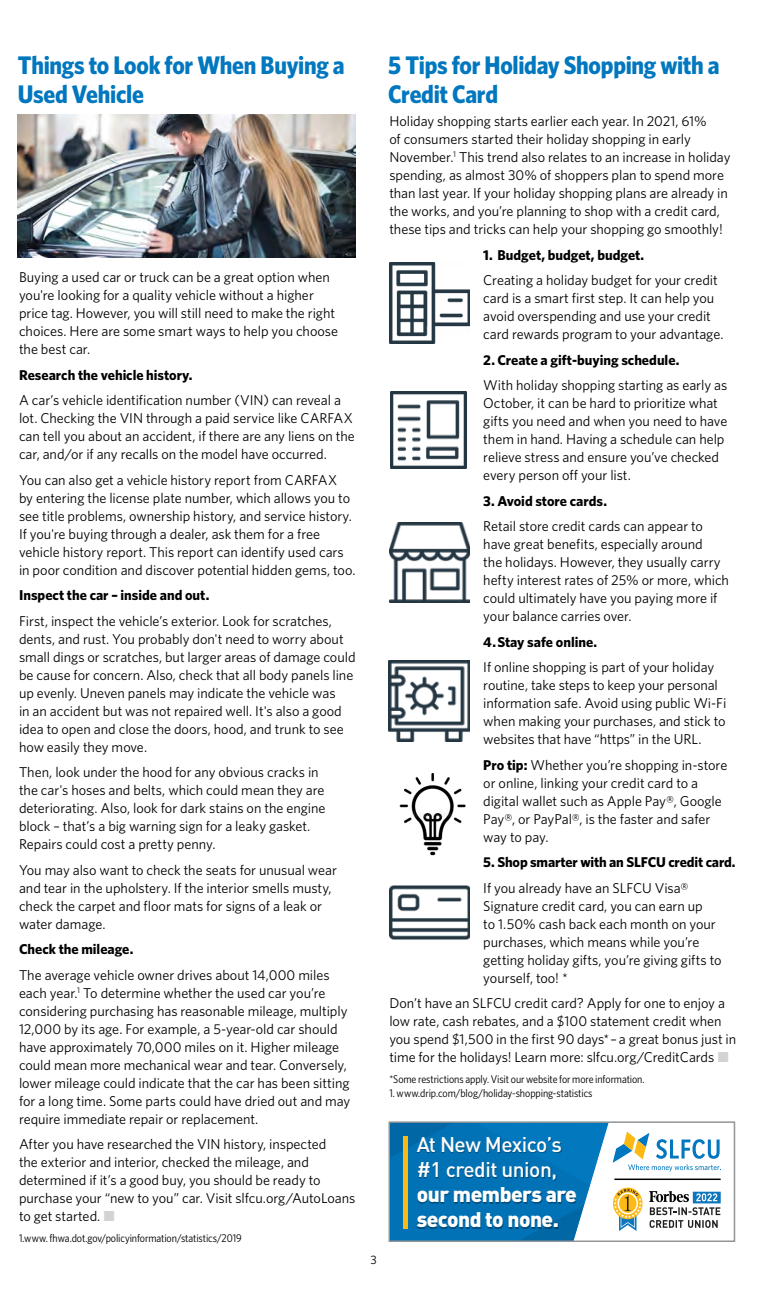
<style>
.page{position:relative;width:783px;height:1296px;background:#fff}
.page>*{position:absolute;margin:0;border:0;box-sizing:border-box;transform-origin:0 0}
.t1{font:700 25.5px/28.5px "Whitney Narrow";letter-spacing:-.01em;color:#0077be}
.t2{font:500 21px/25.2px "DIN Pro";letter-spacing:-.025em;color:#fff}
.t3{font:900 21px/25.2px "DIN Pro";letter-spacing:-.025em;color:#fff}
.t4{font:14.25px/18px "Whitney";letter-spacing:-.005em;color:#000}
.t5{font:700 14.25px "Whitney";color:#000}
.t6{font:12.15px "Whitney";color:#000}
.t7{font:11.25px "Whitney Narrow";letter-spacing:-.01em;color:#000}
.s1{color:#d1d3d4}
.s2{font-weight:700}
</style>
<div class="page">
<img style="left:389px;top:262px;width:81px;height:82px">
<img style="left:391px;top:392px;width:76px;height:76px">
<img style="left:390px;top:522px;width:80px;height:81px">
<img style="left:389px;top:661px;width:81px;height:81px">
<img style="left:390px;top:885px;width:80px;height:55px">
<img style="left:18px;top:115px;width:338px;height:142px">
<img style="left:399px;top:773px;width:67px;height:83px">
<img style="left:392px;top:1124px;width:156px;height:115px">
<div style="left:417px;top:1138px;width:159px;height:90px;background:#000;opacity:.33"></div>
<div style="left:403px;top:1136px;width:5px;height:93px;background:#fdb913"></div>
<div style="left:389px;top:1121px;width:346px;height:121px;border:2px solid #939598"></div>
<svg style="left:548px;top:1122px;width:186px;height:119px"></svg>
<h1 class="t1" style="left:18px;top:50px;width:328px">Things to Look for When Buying a<br>Used Vehicle</h1>
<p class="t4" style="left:19px;top:268px;width:321px">Buying a used car or truck can be a great option when you're looking for a quality vehicle without a higher price tag. However, you will still need to make the right choices. Here are some smart ways to help you choose the best car.</p>
<p class="t5" style="left:19px;top:365px;width:175px">Research the vehicle history.</p>
<p class="t4" style="left:19px;top:391px;width:337px">A car’s vehicle identification number (VIN) can reveal a lot. Checking the VIN through a paid service like CARFAX can tell you about an accident, if there are any liens on the car, and/or if any recalls on the model have occurred.</p>
<p class="t4" style="left:19px;top:470px;width:338px">You can also get a vehicle history report from CARFAX<br>by entering the license plate number, which allows you to see title problems, ownership history, and service history.<br>If you're buying through a dealer, ask them for a free vehicle history report. This report can identify used cars in poor condition and discover potential hidden gems, too.</p>
<p class="t5" style="left:19px;top:586px;width:192px">Inspect the car – inside and out.</p>
<p class="t4" style="left:19px;top:611px;width:338px">First, inspect the vehicle’s exterior. Look for scratches, dents, and rust. You probably don't need to worry about small dings or scratches, but larger areas of damage could be cause for concern. Also, check that all body panels line up evenly. Uneven panels may indicate the vehicle was<br>in an accident but was not repaired well. It's also a good idea to open and close the doors, hood, and trunk to see how easily they move.</p>
<p class="t4" style="left:19px;top:763px;width:308px">Then, look under the hood for any obvious cracks in the car's hoses and belts, which could mean they are deteriorating. Also, look for dark stains on the engine block – that’s a big warning sign for a leaky gasket.<br>Repairs could cost a pretty penny.</p>
<p class="t4" style="left:19px;top:860px;width:319px">You may also want to check the seats for unusual wear and tear in the upholstery. If the interior smells musty, check the carpet and floor mats for signs of a leak or water damage.</p>
<p class="t5" style="left:19px;top:940px;width:116px">Check the mileage.</p>
<p class="t4" style="left:19px;top:965px;width:333px">The average vehicle owner drives about 14,000 miles each year.<sup>1</sup> To determine whether the used car you’re considering purchasing has reasonable mileage, multiply 12,000 by its age. For example, a 5-year-old car should have approximately 70,000 miles on it. Higher mileage could mean more mechanical wear and tear. Conversely, lower mileage could indicate that the car has been sitting for a long time. Some parts could have dried out and may require immediate repair or replacement.</p>
<p class="t4" style="left:19px;top:1135px;width:338px">After you have researched the VIN history, inspected<br>the exterior and interior, checked the mileage, and determined if it’s a good buy, you should be ready to purchase your “new to you” car. Visit slfcu.org/AutoLoans to get started. <span class="s1">■</span></p>
<p class="t7" style="left:19px;top:1231px;width:224px">1.www. fhwa.dot.gov/policyinformation/statistics/2019</p>
<h1 class="t1" style="left:388px;top:50px;width:333px">5 Tips for Holiday Shopping with a<br>Credit Card</h1>
<p class="t4" style="left:389px;top:112px;width:343px">Holiday shopping starts earlier each year. In 2021, 61%<br>of consumers started their holiday shopping in early November.<sup>1</sup> This trend also relates to an increase in holiday spending, as almost 30% of shoppers plan to spend more than last year. If your holiday shopping plans are already in the works, and you’re planning to shop with a credit card, these tips and tricks can help your shopping go smoothly!</p>
<p class="t5" style="left:483px;top:245px;width:162px">1. Budget, budget, budget.</p>
<p class="t4" style="left:483px;top:271px;width:242px">Creating a holiday budget for your credit card is a smart first step. It can help you avoid overspending and use your credit card rewards program to your advantage.</p>
<p class="t5" style="left:483px;top:350px;width:198px">2.Create a gift-buying schedule.</p>
<p class="t4" style="left:483px;top:376px;width:246px">With holiday shopping starting as early as October, it can be hard to prioritize what gifts you need and when you need to have them in hand. Having a schedule can help relieve stress and ensure you’ve checked every person off your list.</p>
<p class="t5" style="left:483px;top:491px;width:125px">3. Avoid store cards.</p>
<p class="t4" style="left:483px;top:517px;width:247px">Retail store credit cards can appear to have great benefits, especially around<br>the holidays. However, they usually carry hefty interest rates of 25% or more, which could ultimately have you paying more if your balance carries over.</p>
<p class="t5" style="left:483px;top:632px;width:115px">4.Stay safe online.</p>
<p class="t4" style="left:483px;top:658px;width:245px">If online shopping is part of your holiday routine, take steps to keep your personal information safe. Avoid using public Wi-Fi when making your purchases, and stick to websites that have “https” in the URL.</p>
<p class="t4" style="left:483px;top:755px;width:246px"><span class="s2">Pro tip:</span> Whether you’re shopping in-store or online, linking your credit card to a digital wallet such as Apple Pay®, Google Pay®, or PayPal®, is the faster and safer way to pay.</p>
<p class="t5" style="left:483px;top:853px;width:254px">5. Shop smarter with an SLFCU credit card.</p>
<p class="t4" style="left:483px;top:878px;width:240px">If you already have an SLFCU Visa® Signature credit card, you can earn up<br>to 1.50% cash back each month on your purchases, which means while you’re getting holiday gifts, you’re giving gifts to yourself, too! *</p>
<p class="t4" style="left:389px;top:994px;width:348px">Don’t have an SLFCU credit card? Apply for one to enjoy a low rate, cash rebates, and a $100 statement credit when you spend $1,500 in the first 90 days* – a great bonus just in time for the holidays! Learn more: slfcu.org/CreditCards <span class="s1">■</span></p>
<p class="t7" style="left:389px;top:1072px;width:257px">*Some restrictions apply. Visit our website for more information.</p>
<p class="t7" style="left:389px;top:1086px;width:205px">1. www.drip.com/blog/holiday-shopping-statistics</p>
<p class="t6" style="left:370px;top:1251px;width:8px">3</p>
<h2 class="t2" style="left:417px;top:1130px;width:147px">At New Mexico’s #1 credit union,</h2>
<h2 class="t3" style="left:417px;top:1181px;width:162px">our members are second to none.</h2>
</div>
